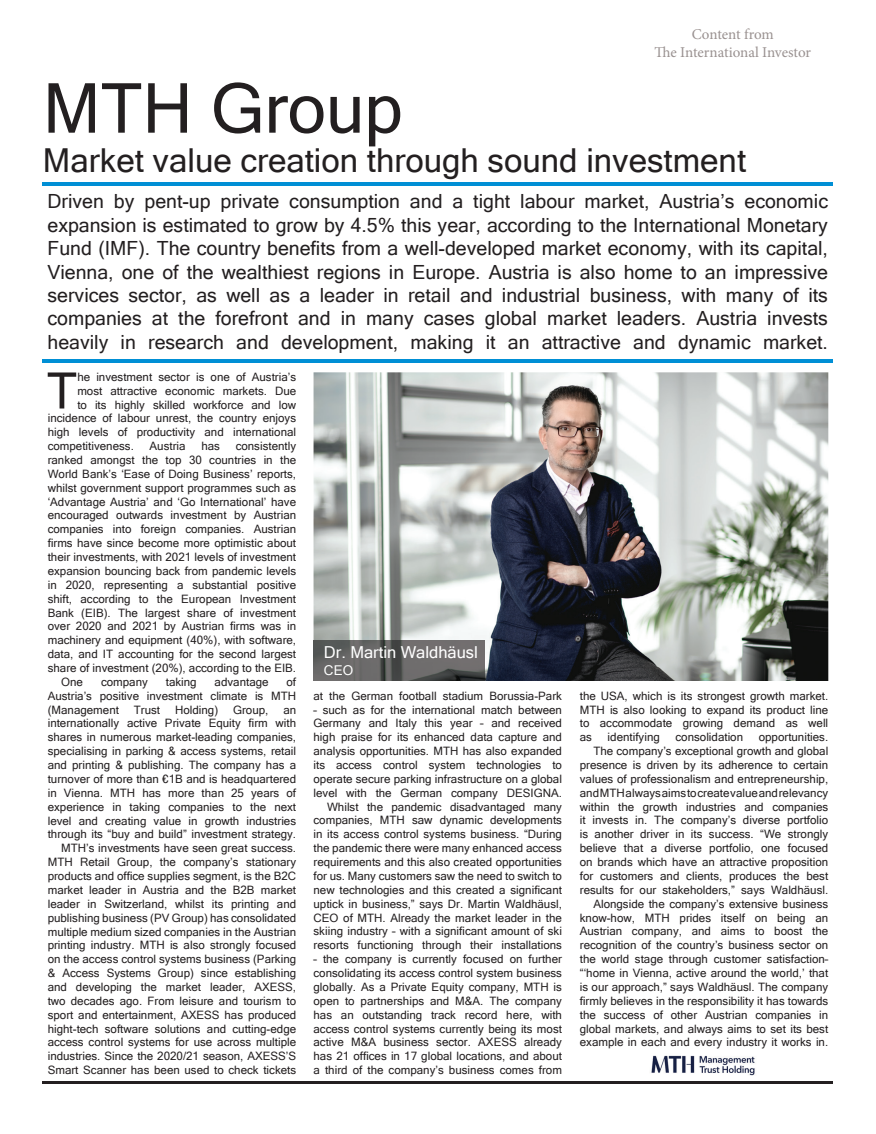
<style>
.page{position:relative;width:876px;height:1134px;background:#fff}
.page>*{position:absolute;margin:0;border:0;box-sizing:border-box;transform-origin:0 0}
.t1{font:69px "Microsoft Sans Serif";color:#231f20}
.t2{font:50.25px "Microsoft Sans Serif";color:#231f20}
.t3{font:33px "Microsoft Sans Serif";color:#231f20}
.t4{font:19.5px/23.4px "Microsoft Sans Serif";color:#231f20;text-align:justify}
.t5{font:16.5px "Microsoft Sans Serif";color:#fff}
.t6{font:15px/18px "Minion Pro";letter-spacing:-.005em;color:#999190}
.t7{font:13.5px "Microsoft Sans Serif";color:#fff}
.t8{font:11.55px/13.8px "Microsoft Sans Serif";color:#231f20;text-align:justify}
</style>
<div class="page">
<hr style="left:43px;top:1080px;width:790px;height:3px;background:#231f20">
<hr style="left:43px;top:183px;width:790px;height:3px;background:#008fd5">
<hr style="left:43px;top:359px;width:790px;height:3px;background:#008fd5">
<img style="left:313px;top:372px;width:515px;height:309px">
<img style="left:313px;top:640px;width:171px;height:41px">
<img style="left:651px;top:1055px;width:104px;height:20px">
<p class="t6" style="left:670px;top:26px;width:142px;text-indent:21px">Content from<br>e International Investor</p>
<h1 class="t1" style="left:43px;top:69px;width:361px">MTH Group</h1>
<h3 class="t3" style="left:43px;top:142px;width:704px">Market value creation through sound investment</h3>
<p class="t4" style="left:47px;top:190px;width:782px">Driven by pent-up private consumption and a tight labour market, Austria’s economic expansion is estimated to grow by 4.5% this year, according to the International Monetary Fund (IMF). The country benefits from a well-developed market economy, with its capital, Vienna, one of the wealthiest regions in Europe. Austria is also home to an impressive services sector, as well as a leader in retail and industrial business, with many of its companies at the forefront and in many cases global market leaders. Austria invests heavily in research and development, making it an attractive and dynamic market.</p>
<h2 class="t2" style="left:47px;top:362px;width:32px">T</h2>
<p class="t8" style="left:77px;top:370px;width:220px">he investment sector is one of Austria’s</p>
<p class="t8" style="left:77px;top:383px;width:220px">most attractive economic markets. Due</p>
<p class="t8" style="left:77px;top:397px;width:220px">to its highly skilled workforce and low</p>
<p class="t8" style="left:48px;top:411px;width:250px">incidence of labour unrest, the country enjoys</p>
<p class="t8" style="left:48px;top:425px;width:250px">high levels of productivity and international</p>
<p class="t8" style="left:48px;top:439px;width:88px">competitiveness.</p>
<p class="t8" style="left:150px;top:439px;width:38px">Austria</p>
<p class="t8" style="left:201px;top:439px;width:20px">has</p>
<p class="t8" style="left:236px;top:439px;width:62px">consistently</p>
<p class="t8" style="left:48px;top:453px;width:250px">ranked amongst the top 30 countries in the</p>
<p class="t8" style="left:48px;top:467px;width:250px">World Bank’s ‘Ease of Doing Business’ reports,</p>
<p class="t8" style="left:48px;top:480px;width:250px">whilst government support programmes such as</p>
<p class="t8" style="left:48px;top:494px;width:250px">‘Advantage Austria’ and ‘Go International’ have</p>
<p class="t8" style="left:48px;top:508px;width:250px">encouraged outwards investment by Austrian</p>
<p class="t8" style="left:48px;top:522px;width:250px">companies into foreign companies. Austrian</p>
<p class="t8" style="left:48px;top:536px;width:250px">firms have since become more optimistic about</p>
<p class="t8" style="left:48px;top:550px;width:250px">their investments, with 2021 levels of investment</p>
<p class="t8" style="left:48px;top:564px;width:250px">expansion bouncing back from pandemic levels</p>
<p class="t8" style="left:48px;top:577px;width:250px">in 2020, representing a substantial positive</p>
<p class="t8" style="left:48px;top:591px;width:250px">shift, according to the European Investment</p>
<p class="t8" style="left:48px;top:605px;width:250px">Bank (EIB). The largest share of investment</p>
<p class="t8" style="left:48px;top:619px;width:250px">over 2020 and 2021 by Austrian firms was in</p>
<p class="t8" style="left:48px;top:633px;width:250px">machinery and equipment (40%), with software,</p>
<p class="t8" style="left:48px;top:647px;width:250px">data, and IT accounting for the second largest</p>
<p class="t8" style="left:48px;top:661px;width:250px">share of investment (20%), according to the EIB.</p>
<p class="t8" style="left:61px;top:674px;width:23px">One</p>
<p class="t8" style="left:101px;top:674px;width:48px">company</p>
<p class="t8" style="left:166px;top:674px;width:32px">taking</p>
<p class="t8" style="left:215px;top:674px;width:55px">advantage</p>
<p class="t8" style="left:48px;top:674px;width:250px;text-indent:239px">of Austria’s positive investment climate is MTH (Management</p>
<p class="t8" style="left:134px;top:702px;width:28px">Trust</p>
<p class="t8" style="left:175px;top:702px;width:45px">Holding)</p>
<p class="t8" style="left:233px;top:702px;width:37px">Group,</p>
<p class="t8" style="left:48px;top:702px;width:250px;text-align:right">an<br>internationally active Private Equity firm with shares in numerous market-leading companies, specialising in parking &amp; access systems, retail and printing &amp; publishing. The company has a turnover of more than €1B and is headquartered in Vienna. MTH has more than 25 years of experience in taking companies to the next level and creating value in growth industries through its “buy and build” investment strategy.<br>MTH’s investments have seen great success.<br>MTH Retail Group, the company’s stationary products and office supplies segment, is the B2C market leader in Austria and the B2B market leader in Switzerland, whilst its printing and publishing business (PV Group) has consolidated multiple medium sized companies in the Austrian printing industry. MTH is also strongly focused on the access control systems business (Parking &amp; Access Systems Group) since establishing and developing the market leader, AXESS, two decades ago. From leisure and tourism to sport and entertainment, AXESS has produced hight-tech software solutions and cutting-edge access control systems for use across multiple industries. Since the 2020/21 season, AXESS’S Smart Scanner has been used to check tickets</p>
<h3 class="t5" style="left:324px;top:642px;width:155px">Dr. Martin Waldhäusl</h3>
<p class="t7" style="left:324px;top:663px;width:31px">CEO</p>
<p class="t8" style="left:313px;top:688px;width:250px">at the German football stadium Borussia-Park</p>
<p class="t8" style="left:313px;top:702px;width:250px;text-align:right">– such as for the international match between Germany and Italy this year – and received high praise for its enhanced data capture and analysis opportunities. MTH has also expanded its access control system technologies to operate secure parking infrastructure on a global level with the German company DESIGNA.<br>Whilst the pandemic disadvantaged many companies, MTH saw dynamic developments in its access control systems business. “During the pandemic there were many enhanced access requirements and this also created opportunities for us. Many customers saw the need to switch to new technologies and this created a significant uptick in business,” says Dr. Martin Waldhäusl, CEO of MTH. Already the market leader in the skiing industry – with a significant amount of ski resorts functioning through their installations</p>
<p class="t8" style="left:313px;top:952px;width:250px">– the company is currently focused on further consolidating its access control system business globally. As a Private Equity company, MTH is open to partnerships and M&amp;A. The company has an outstanding track record here, with access control systems currently being its most active M&amp;A business sector. AXESS already has 21 offices in 17 global locations, and about a third of the company’s business comes from</p>
<p class="t8" style="left:580px;top:688px;width:250px">the USA, which is its strongest growth market.<br>MTH is also looking to expand its product line to accommodate growing demand as well as</p>
<p class="t8" style="left:607px;top:730px;width:54px">identifying</p>
<p class="t8" style="left:675px;top:730px;width:69px">consolidation</p>
<p class="t8" style="left:580px;top:730px;width:250px;text-align:right">opportunities.<br>The company’s exceptional growth and global presence is driven by its adherence to certain values of professionalism and entrepreneurship, and MTH always aims to create value and relevancy within the growth industries and companies it invests in. The company’s diverse portfolio is another driver in its success. “We strongly believe that a diverse portfolio, one focused on brands which have an attractive proposition for customers and clients, produces the best results for our stakeholders,” says Waldhäusl.<br>Alongside the company’s extensive business know-how, MTH prides itself on being an Austrian company, and aims to boost the recognition of the country’s business sector on the world stage through customer satisfaction– “‘home in Vienna, active around the world,’ that is our approach,” says Waldhäusl. The company firmly believes in the responsibility it has towards the success of other Austrian companies in global markets, and always aims to set its best example in each and every industry it works in.</p>
</div>
